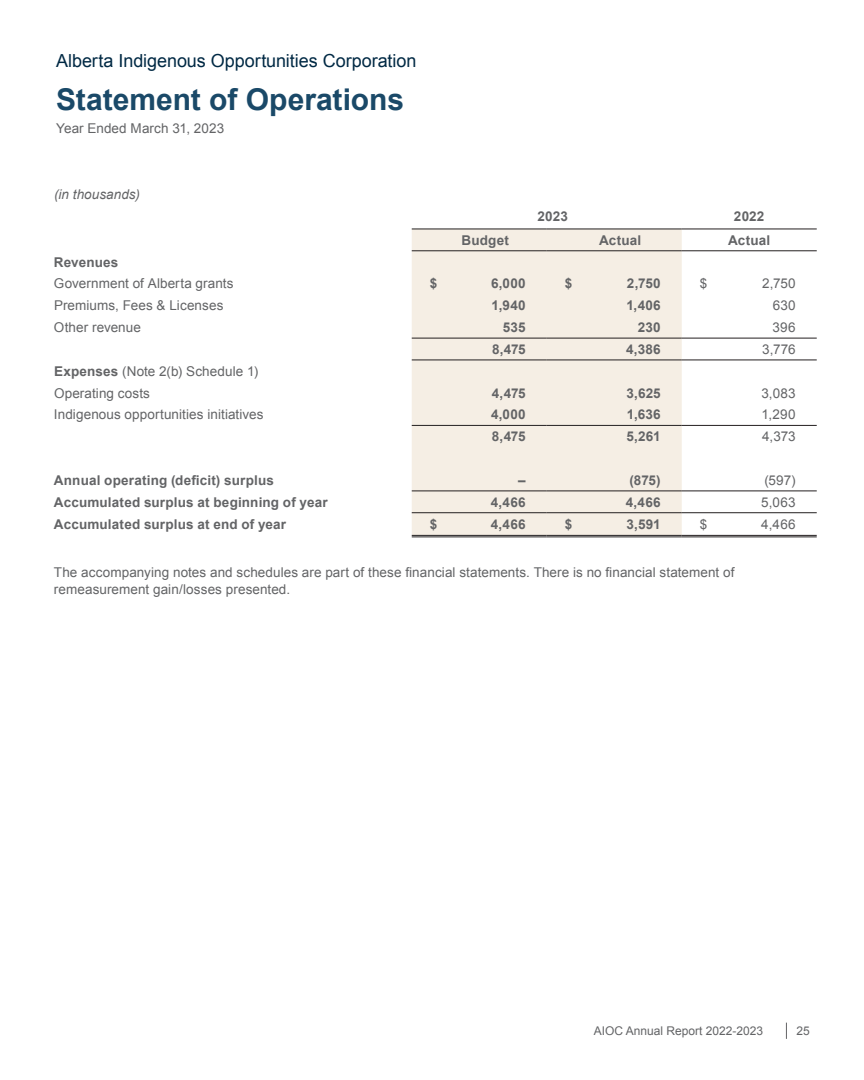
<style>
.page{position:relative;width:864px;height:1080px;background:#fff}
.page>*{position:absolute;margin:0;border:0;box-sizing:border-box;transform-origin:0 0}
.t1{font:700 30px "Arial";color:#1a4968}
.t2{font:18px "Arial";letter-spacing:-.005em;color:#002944}
.t3{font:13.5px/21.9px "Arial";letter-spacing:.005em;color:#636466}
.t4{font:700 13.5px "Arial";letter-spacing:.015em;color:#636466}
.t5{font:italic 13.5px "Arial";letter-spacing:.005em;color:#636466}
.t6{font:12px "Arial";color:#636466}
.s1{font-weight:700}
</style>
<div class="page">
<div style="left:412px;top:230px;width:270px;height:305px;background:#f5eee4"></div>
<hr style="left:412px;top:229px;width:135px;height:1px;background:#231f20">
<hr style="left:547px;top:229px;width:135px;height:1px;background:#231f20">
<hr style="left:682px;top:229px;width:135px;height:1px;background:#231f20">
<hr style="left:412px;top:250px;width:135px;height:1px;background:#231f20">
<hr style="left:547px;top:250px;width:135px;height:1px;background:#231f20">
<hr style="left:682px;top:250px;width:135px;height:1px;background:#231f20">
<hr style="left:412px;top:338px;width:135px;height:1px;background:#231f20">
<hr style="left:547px;top:338px;width:135px;height:1px;background:#231f20">
<hr style="left:682px;top:338px;width:135px;height:1px;background:#231f20">
<hr style="left:412px;top:360px;width:135px;height:1px;background:#231f20">
<hr style="left:547px;top:360px;width:135px;height:1px;background:#231f20">
<hr style="left:682px;top:360px;width:135px;height:1px;background:#231f20">
<hr style="left:412px;top:491px;width:135px;height:1px;background:#231f20">
<hr style="left:547px;top:491px;width:135px;height:1px;background:#231f20">
<hr style="left:682px;top:491px;width:135px;height:1px;background:#231f20">
<hr style="left:412px;top:512px;width:135px;height:1px;background:#231f20">
<hr style="left:547px;top:512px;width:135px;height:1px;background:#231f20">
<hr style="left:682px;top:512px;width:135px;height:1px;background:#231f20">
<hr style="left:412px;top:425px;width:135px;height:1px;background:#231f20">
<hr style="left:547px;top:425px;width:135px;height:1px;background:#231f20">
<hr style="left:682px;top:425px;width:135px;height:1px;background:#231f20">
<hr style="left:412px;top:535px;width:135px;height:1px;background:#231f20">
<hr style="left:412px;top:537px;width:135px;height:1px;background:#231f20">
<hr style="left:547px;top:535px;width:135px;height:1px;background:#231f20">
<hr style="left:547px;top:537px;width:135px;height:1px;background:#231f20">
<hr style="left:682px;top:535px;width:135px;height:1px;background:#231f20">
<hr style="left:682px;top:537px;width:135px;height:1px;background:#231f20">
<svg style="left:786px;top:1023px;width:1px;height:16px"></svg>
<h2 class="t2" style="left:56px;top:49px;width:362px">Alberta Indigenous Opportunities Corporation</h2>
<h1 class="t1" style="left:56px;top:80px;width:350px">Statement of Operations</h1>
<p class="t3" style="left:56px;top:118px;width:170px">Year Ended March 31, 2023</p>
<p class="t5" style="left:54px;top:186px;width:87px">(in thousands)</p>
<p class="t4" style="left:538px;top:208px;width:32px">2023</p>
<p class="t4" style="left:734px;top:208px;width:32px">2022</p>
<p class="t4" style="left:462px;top:231px;width:49px">Budget</p>
<p class="t4" style="left:599px;top:231px;width:44px">Actual</p>
<p class="t4" style="left:728px;top:231px;width:44px">Actual</p>
<p class="t4" style="left:54px;top:253px;width:66px">Revenues</p>
<p class="t3" style="left:54px;top:273px;width:181px">Government of Alberta grants</p>
<p class="t4" style="left:430px;top:275px;width:9px">$</p>
<p class="t4" style="left:491px;top:275px;width:36px">6,000</p>
<p class="t4" style="left:565px;top:275px;width:9px">$</p>
<p class="t4" style="left:627px;top:275px;width:35px">2,750</p>
<p class="t3" style="left:700px;top:273px;width:9px">$</p>
<p class="t3" style="left:762px;top:273px;width:35px">2,750</p>
<p class="t3" style="left:54px;top:295px;width:171px">Premiums, Fees &amp; Licenses</p>
<p class="t4" style="left:492px;top:297px;width:36px">1,940</p>
<p class="t4" style="left:626px;top:297px;width:36px">1,406</p>
<p class="t3" style="left:773px;top:295px;width:25px">630</p>
<p class="t3" style="left:54px;top:317px;width:88px">Other revenue</p>
<p class="t4" style="left:503px;top:318px;width:24px">535</p>
<p class="t4" style="left:638px;top:318px;width:24px">230</p>
<p class="t3" style="left:773px;top:317px;width:25px">396</p>
<p class="t4" style="left:492px;top:340px;width:35px">8,475</p>
<p class="t4" style="left:626px;top:340px;width:36px">4,386</p>
<p class="t3" style="left:762px;top:338px;width:35px">3,776</p>
<p class="t3" style="left:54px;top:360px;width:206px"><span class="s1">Expenses</span> (Note 2(b) Schedule 1)<br>Operating costs</p>
<p class="t4" style="left:492px;top:384px;width:35px">4,475</p>
<p class="t4" style="left:627px;top:384px;width:36px">3,625</p>
<p class="t3" style="left:761px;top:382px;width:36px">3,083</p>
<p class="t3" style="left:54px;top:404px;width:211px">Indigenous opportunities initiatives</p>
<p class="t4" style="left:491px;top:406px;width:36px">4,000</p>
<p class="t4" style="left:627px;top:406px;width:35px">1,636</p>
<p class="t3" style="left:762px;top:404px;width:36px">1,290</p>
<p class="t4" style="left:492px;top:428px;width:35px">8,475</p>
<p class="t4" style="left:626px;top:428px;width:36px">5,261</p>
<p class="t3" style="left:762px;top:426px;width:35px">4,373</p>
<p class="t4" style="left:54px;top:471px;width:222px">Annual operating (deficit) surplus</p>
<p class="t4" style="left:518px;top:471px;width:9px">–</p>
<p class="t4" style="left:630px;top:471px;width:33px">(875)</p>
<p class="t3" style="left:764px;top:469px;width:33px">(597)</p>
<p class="t4" style="left:54px;top:493px;width:275px">Accumulated surplus at beginning of year</p>
<p class="t4" style="left:491px;top:493px;width:36px">4,466</p>
<p class="t4" style="left:626px;top:493px;width:36px">4,466</p>
<p class="t3" style="left:761px;top:491px;width:36px">5,063</p>
<p class="t4" style="left:54px;top:515px;width:234px">Accumulated surplus at end of year</p>
<p class="t4" style="left:430px;top:515px;width:9px">$</p>
<p class="t4" style="left:491px;top:515px;width:36px">4,466</p>
<p class="t4" style="left:565px;top:515px;width:9px">$</p>
<p class="t4" style="left:626px;top:515px;width:36px">3,591</p>
<p class="t3" style="left:700px;top:513px;width:9px">$</p>
<p class="t3" style="left:761px;top:513px;width:36px">4,466</p>
<p class="t3" style="left:54px;top:564px;width:682px;line-height:16.5px">The accompanying notes and schedules are part of these financial statements. There is no financial statement of remeasurement gain/losses presented.</p>
<p class="t6" style="left:594px;top:1023px;width:171px">AIOC Annual Report 2022-2023</p>
<p class="t6" style="left:797px;top:1023px;width:15px">25</p>
</div>
